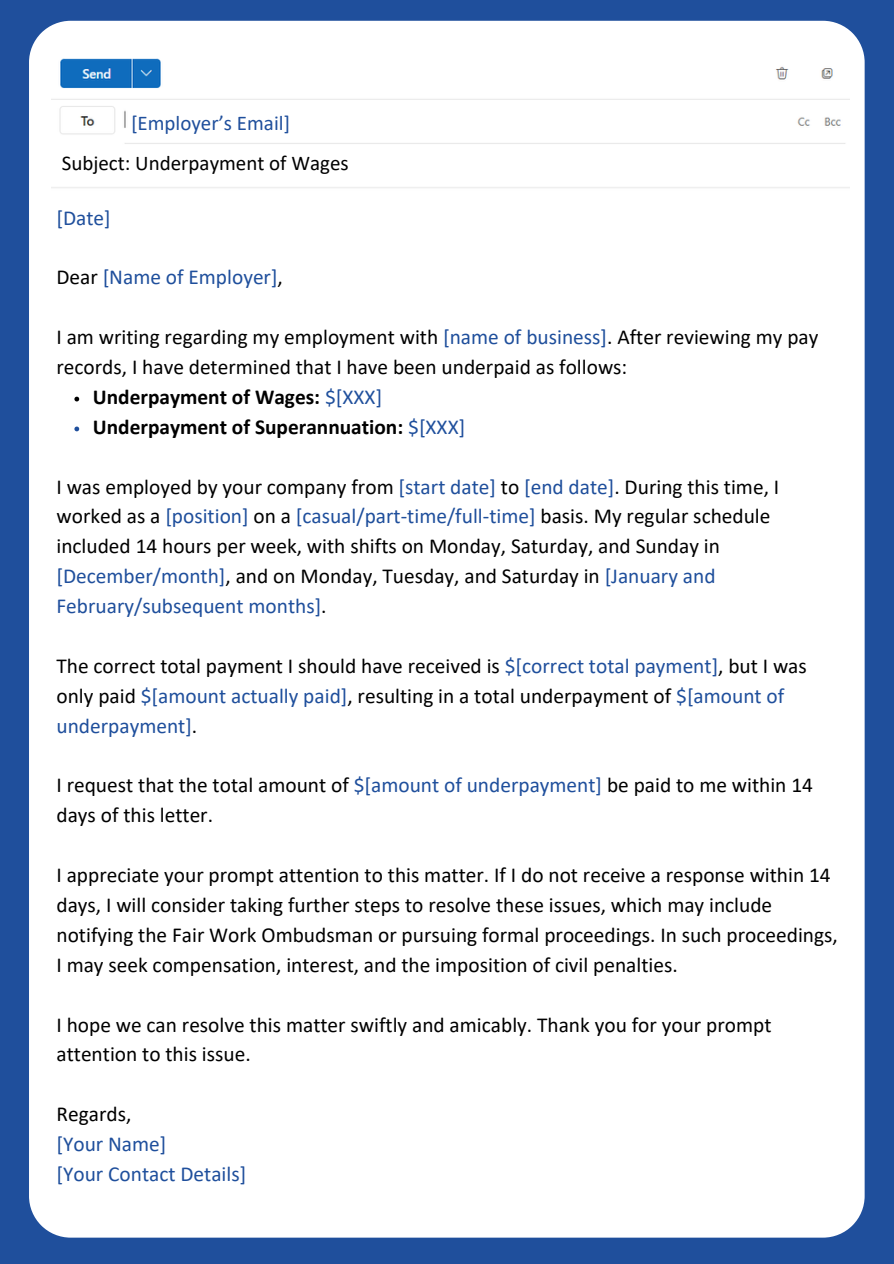
<style>
.page{position:relative;width:894px;height:1264px;background:#fff}
.page>*{position:absolute;margin:0;border:0;box-sizing:border-box;transform-origin:0 0}
.t1{font:21.3px/29.8px "Calibri";color:#000}
.t2{font:21.3px/29.8px "Calibri";color:#1f4f9c}
.t3{font:700 21.3px "Calibri";color:#000}
.t4{font:21px "Calibri";color:#000}
.t5{font:21px "Calibri";color:#1f4f9c}
.s1{color:#000}
.s2{color:#1f4f9c}
.s3{font-weight:400;color:#1f4f9c}
</style>
<div class="page">
<div style="left:0;top:0;width:893px;height:1263px;background:#1f4f9c"></div>
<div style="left:29px;top:21px;width:835px;height:1216px;background:#fff"></div>
<div style="left:51px;top:52px;width:798px;height:147px;background:#fff"></div>
<svg style="left:74px;top:396px;width:5px;height:5px"></svg>
<svg style="left:74px;top:426px;width:5px;height:5px"></svg>
<div style="left:51px;top:149px;width:268px;height:32px;background:#fff"></div>
<h1 class="t5" style="left:131px;top:114px;width:160px">[Employer’s Email]</h1>
<h1 class="t4" style="left:62px;top:154px;width:288px">Subject: Underpayment of Wages</h1>
<h1 class="t2" style="left:56px;top:204px;width:56px">[Date]</h1>
<h1 class="t2" style="left:56px;top:264px;width:228px"><span class="s1">Dear</span> [Name of Employer]<span class="s1">,</span></h1>
<h1 class="t1" style="left:56px;top:324px;width:763px">I am writing regarding my employment with <span class="s2">[name of business]</span>. After reviewing my pay records, I have determined that I have been underpaid as follows:</h1>
<h1 class="t3" style="left:93px;top:388px;width:291px">Underpayment of Wages: <span class="s3">$[XXX]</span></h1>
<h1 class="t3" style="left:93px;top:418px;width:374px">Underpayment of Superannuation: <span class="s3">$[XXX]</span></h1>
<p class="t1" style="left:56px;top:473px;width:724px">I was employed by your company from <span class="s2">[start date]</span> to <span class="s2">[end date]</span>. During this time, I worked as a <span class="s2">[position]</span> on a <span class="s2">[casual/part-time/full-time]</span> basis. My regular schedule included 14 hours per week, with shifts on Monday, Saturday, and Sunday in <span class="s2">[December/month]</span>, and on Monday, Tuesday, and Saturday in <span class="s2">[January and February/subsequent months]</span>.</p>
<p class="t1" style="left:56px;top:652px;width:751px">The correct total payment I should have received is <span class="s2">$[correct total payment]</span>, but I was only paid <span class="s2">$[amount actually paid]</span>, resulting in a total underpayment of <span class="s2">$[amount of underpayment]</span>.</p>
<h1 class="t1" style="left:56px;top:772px;width:757px">I request that the total amount of <span class="s2">$[amount of underpayment]</span> be paid to me within 14 days of this letter.</h1>
<h1 class="t1" style="left:56px;top:861px;width:782px">I appreciate your prompt attention to this matter. If I do not receive a response within 14 days, I will consider taking further steps to resolve these issues, which may include notifying the Fair Work Ombudsman or pursuing formal proceedings. In such proceedings, I may seek compensation, interest, and the imposition of civil penalties.</h1>
<h1 class="t1" style="left:56px;top:1011px;width:716px">I hope we can resolve this matter swiftly and amicably. Thank you for your prompt attention to this issue.</h1>
<h1 class="t2" style="left:56px;top:1100px;width:191px"><span class="s1">Regards,<br></span>[Your Name]<br>[Your Contact Details]</h1>
</div>
